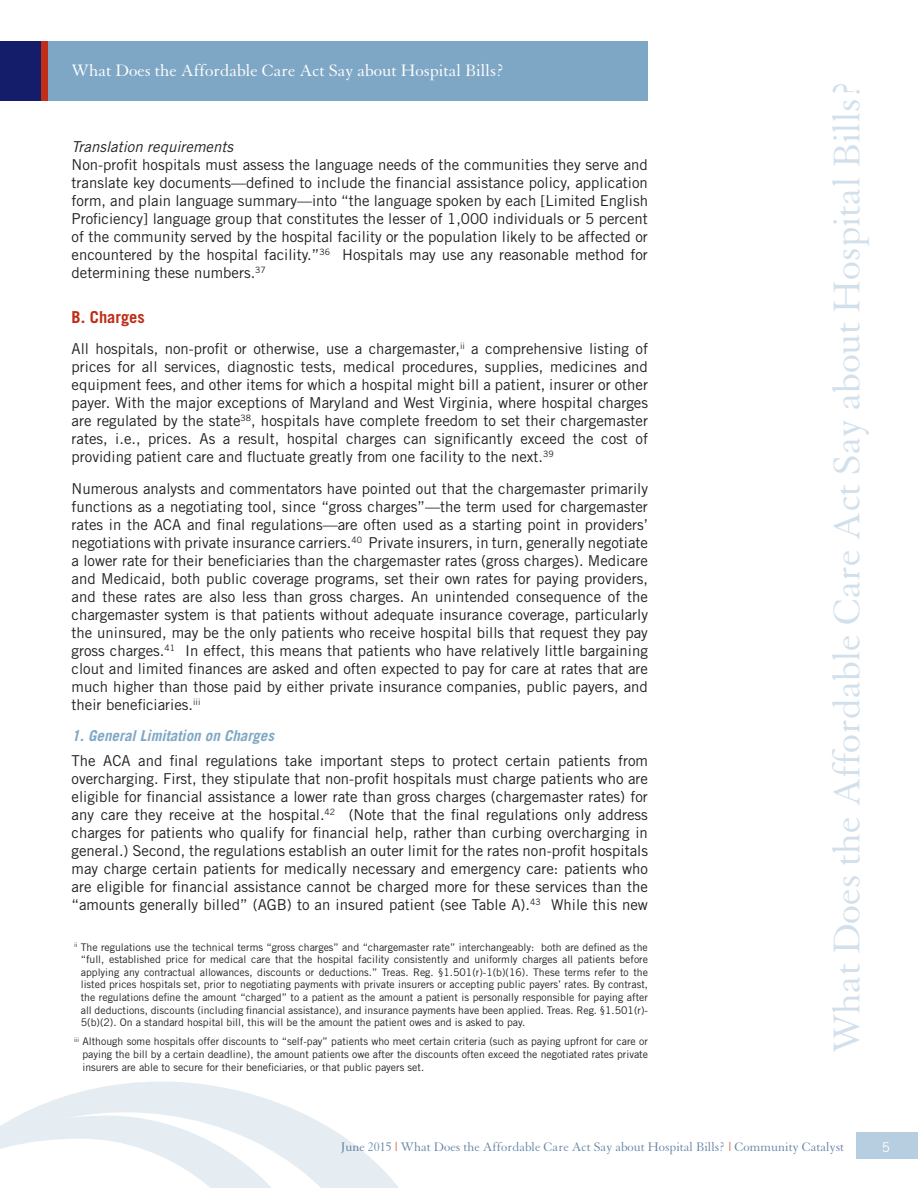
<style>
.page{position:relative;width:918px;height:1188px;background:#fff}
.page>*{position:absolute;margin:0;border:0;box-sizing:border-box;transform-origin:0 0}
.t1{font:40.5px "Granjon";color:#d2e0ec}
.t2{font:18px "Granjon";color:#fff}
.t3{font:700 16.5px "Trade Gothic";color:#c02d19}
.t4{font:15px/18px "Trade Gothic";color:#231f20;text-align:justify}
.t5{font:italic 700 15px "Trade Gothic";color:#7ea7c5}
.t6{font:italic 15px "Trade Gothic";color:#231f20}
.t7{font:13.5px "Granjon";color:#6986a8}
.t8{font:13.5px "Trade Gothic";color:#fff}
.t9{font:10.5px/12.6px "Trade Gothic";color:#231f20;text-align:justify}
.s1{color:#c02d19}
</style>
<div class="page">
<div style="left:0;top:42px;width:648px;height:59px;background:#7ea7c5"></div>
<div style="left:0;top:42px;width:48px;height:59px;background:#c02d19"></div>
<div style="left:0;top:42px;width:40px;height:59px;background:#131d6a"></div>
<div style="left:857px;top:1133px;width:61px;height:26px;background:#b7cee0"></div>
<svg style="left:18px;top:1081px;width:381px;height:107px;fill:#eaf1f5"></svg>
<svg style="left:0;top:1116px;width:314px;height:72px"></svg>
<p class="t2" style="left:72px;top:61px;width:434px">What Does the Affordable Care Act Say about Hospital Bills?</p>
<p class="t6" style="left:72px;top:137px;width:163px">Translation requirements</p>
<p class="t4" style="left:72px;top:155px;width:578px">Non-profit hospitals must assess the language needs of the communities they serve and translate key documents—defined to include the financial assistance policy, application form, and plain language summary—into “the language spoken by each [Limited English Proficiency] language group that constitutes the lesser of 1,000 individuals or 5 percent of the community served by the hospital facility or the population likely to be affected or encountered by the hospital facility.”<sup>36</sup> Hospitals may use any reasonable method for determining these numbers.<sup>37</sup></p>
<p class="t3" style="left:72px;top:307px;width:75px">B. Charges</p>
<p class="t4" style="left:72px;top:340px;width:578px">All hospitals, non-profit or otherwise, use a chargemaster,<sup>ii</sup> a comprehensive listing of prices for all services, diagnostic tests, medical procedures, supplies, medicines and equipment fees, and other items for which a hospital might bill a patient, insurer or other payer. With the major exceptions of Maryland and West Virginia, where hospital charges are regulated by the state<sup>38</sup>, hospitals have complete freedom to set their chargemaster rates, i.e., prices. As a result, hospital charges can significantly exceed the cost of providing patient care and fluctuate greatly from one facility to the next.<sup>39</sup></p>
<p class="t4" style="left:72px;top:479px;width:578px">Numerous analysts and commentators have pointed out that the chargemaster primarily functions as a negotiating tool, since “gross charges”—the term used for chargemaster rates in the ACA and final regulations—are often used as a starting point in providers’ negotiations with private insurance carriers.<sup>40</sup> Private insurers, in turn, generally negotiate a lower rate for their beneficiaries than the chargemaster rates (gross charges). Medicare and Medicaid, both public coverage programs, set their own rates for paying providers, and these rates are also less than gross charges. An unintended consequence of the chargemaster system is that patients without adequate insurance coverage, particularly the uninsured, may be the only patients who receive hospital bills that request they pay gross charges.<sup>41</sup> In effect, this means that patients who have relatively little bargaining clout and limited finances are asked and often expected to pay for care at rates that are much higher than those paid by either private insurance companies, public payers, and their beneficiaries.<sup>iii</sup></p>
<p class="t5" style="left:72px;top:727px;width:204px">1. General Limitation on Charges</p>
<p class="t4" style="left:72px;top:751px;width:578px">The ACA and final regulations take important steps to protect certain patients from overcharging. First, they stipulate that non-profit hospitals must charge patients who are eligible for financial assistance a lower rate than gross charges (chargemaster rates) for any care they receive at the hospital.<sup>42</sup> (Note that the final regulations only address charges for patients who qualify for financial help, rather than curbing overcharging in general.) Second, the regulations establish an outer limit for the rates non-profit hospitals may charge certain patients for medically necessary and emergency care: patients who are eligible for financial assistance cannot be charged more for these services than the “amounts generally billed” (AGB) to an insured patient (see Table A).<sup>43</sup> While this new</p>
<p class="t9" style="left:81px;top:940px;width:569px;text-indent:-7px"><sup>ii</sup> The regulations use the technical terms “gross charges” and “chargemaster rate” interchangeably: both are defined as the “full, established price for medical care that the hospital facility consistently and uniformly charges all patients before applying any contractual allowances, discounts or deductions.” Treas. Reg. §1.501(r)-1(b)(16). These terms refer to the listed prices hospitals set, prior to negotiating payments with private insurers or accepting public payers’ rates. By contrast, the regulations define the amount “charged” to a patient as the amount a patient is personally responsible for paying after all deductions, discounts (including financial assistance), and insurance payments have been applied. Treas. Reg. §1.501(r)- 5(b)(2). On a standard hospital bill, this will be the amount the patient owes and is asked to pay.</p>
<p class="t9" style="left:82px;top:1035px;width:567px;text-indent:-8px"><sup>iii</sup> Although some hospitals offer discounts to “self-pay” patients who meet certain criteria (such as paying upfront for care or paying the bill by a certain deadline), the amount patients owe after the discounts often exceed the negotiated rates private insurers are able to secure for their beneficiaries, or that public payers set.</p>
<h1 class="t1" style="left:825px;top:1053px;width:975px;rotate:-90deg">What Does the Affordable Care Act Say about Hospital Bills?</h1>
<p class="t7" style="left:341px;top:1140px;width:505px">June 2015 <span class="s1">|</span> What Does the Affordable Care Act Say about Hospital Bills? <span class="s1">|</span> Community Catalyst</p>
<p class="t8" style="left:882px;top:1139px;width:10px">5</p>
</div>
